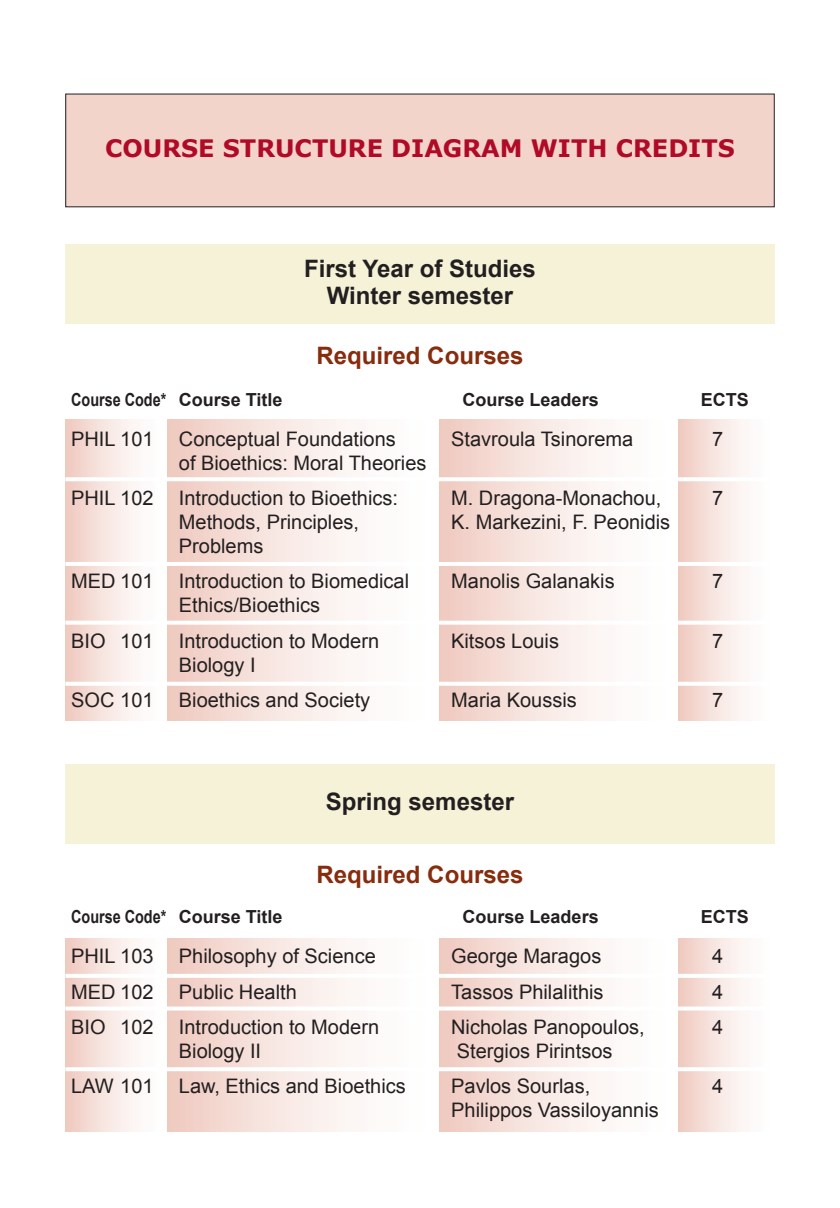
<style>
.page{position:relative;width:840px;height:1208px;background:#fff}
.page>*{position:absolute;margin:0;border:0;box-sizing:border-box;transform-origin:0 0}
.t1{font:700 24px/27.6px "Arial";color:#231f20;text-align:center}
.t2{font:700 24px "Verdana";color:#b00a27}
.t3{font:700 24px "Arial";color:#872c0d}
.t4{font:20px "Arial";color:#231f20}
.t5{font:700 18px "Arial";color:#231f20;scale:.8 1}
.t6{font:700 18px "Arial";color:#231f20}
</style>
<div class="page">
<div style="left:66px;top:94px;width:708px;height:113px;background:#f2d4cb"></div>
<div style="left:65px;top:764px;width:709px;height:79px;background:#f5f2d7"></div>
<div style="left:65px;top:244px;width:709px;height:80px;background:#f5f2d7"></div>
<p class="t2" style="left:105px;top:133px;width:631px">COURSE STRUCTURE DIAGRAM WITH CREDITS</p>
<p class="t1" style="left:304px;top:254px;width:233px">First Year of Studies<br>Winter semester</p>
<p class="t3" style="left:316px;top:342px;width:208px">Required Courses</p>
<p class="t5" style="left:71px;top:389px;width:266px">Course Code* Course Title</p>
<p class="t6" style="left:462px;top:389px;width:138px">Course Leaders</p>
<p class="t6" style="left:700px;top:389px;width:50px">ECTS</p>
<p class="t4" style="left:71px;top:427px;width:84px">PHIL 101</p>
<p class="t4" style="left:179px;top:427px;width:218px">Conceptual Foundations</p>
<p class="t4" style="left:451px;top:427px;width:183px">Stavroula Tsinorema</p>
<p class="t4" style="left:712px;top:427px;width:13px">7</p>
<p class="t4" style="left:179px;top:451px;width:249px">of Bioethics: Moral Theories</p>
<p class="t4" style="left:71px;top:487px;width:84px">PHIL 102</p>
<p class="t4" style="left:179px;top:487px;width:221px">Introduction to Bioethics:</p>
<p class="t4" style="left:451px;top:487px;width:212px">M. Dragona-Monachou,</p>
<p class="t4" style="left:712px;top:487px;width:13px">7</p>
<p class="t4" style="left:179px;top:511px;width:182px">Methods, Principles,</p>
<p class="t4" style="left:451px;top:511px;width:220px">K. Markezini, F. Peonidis</p>
<p class="t4" style="left:179px;top:535px;width:86px">Problems</p>
<p class="t4" style="left:71px;top:570px;width:84px">MED 101</p>
<p class="t4" style="left:179px;top:570px;width:232px">Introduction to Biomedical</p>
<p class="t4" style="left:451px;top:570px;width:165px">Manolis Galanakis</p>
<p class="t4" style="left:712px;top:570px;width:13px">7</p>
<p class="t4" style="left:179px;top:594px;width:143px">Ethics/Bioethics</p>
<p class="t4" style="left:71px;top:629px;width:84px">ΒΙΟ 101</p>
<p class="t4" style="left:179px;top:629px;width:202px">Introduction to Modern</p>
<p class="t4" style="left:451px;top:629px;width:109px">Kitsos Louis</p>
<p class="t4" style="left:712px;top:629px;width:13px">7</p>
<p class="t4" style="left:179px;top:653px;width:78px">Biology I</p>
<p class="t4" style="left:71px;top:689px;width:84px">SOC 101</p>
<p class="t4" style="left:179px;top:689px;width:193px">Bioethics and Society</p>
<p class="t4" style="left:451px;top:689px;width:127px">Maria Koussis</p>
<p class="t4" style="left:712px;top:689px;width:13px">7</p>
<p class="t1" style="left:326px;top:788px;width:190px">Spring semester</p>
<p class="t3" style="left:316px;top:861px;width:208px">Required Courses</p>
<p class="t5" style="left:71px;top:907px;width:266px">Course Code* Course Title</p>
<p class="t6" style="left:462px;top:907px;width:138px">Course Leaders</p>
<p class="t6" style="left:700px;top:907px;width:50px">ECTS</p>
<p class="t4" style="left:71px;top:945px;width:84px">PHIL 103</p>
<p class="t4" style="left:179px;top:945px;width:198px">Philosophy of Science</p>
<p class="t4" style="left:451px;top:945px;width:152px">George Maragos</p>
<p class="t4" style="left:712px;top:945px;width:13px">4</p>
<p class="t4" style="left:71px;top:981px;width:84px">MED 102</p>
<p class="t4" style="left:179px;top:981px;width:119px">Public Health</p>
<p class="t4" style="left:451px;top:981px;width:154px">Tassos Philalithis</p>
<p class="t4" style="left:712px;top:981px;width:13px">4</p>
<p class="t4" style="left:71px;top:1016px;width:84px">ΒΙΟ 102</p>
<p class="t4" style="left:179px;top:1016px;width:202px">Introduction to Modern</p>
<p class="t4" style="left:451px;top:1016px;width:195px">Nicholas Panopoulos,</p>
<p class="t4" style="left:712px;top:1016px;width:13px">4</p>
<p class="t4" style="left:179px;top:1040px;width:84px">Biology II</p>
<p class="t4" style="left:456px;top:1040px;width:157px">Stergios Pirintsos</p>
<p class="t4" style="left:71px;top:1075px;width:84px">LAW 101</p>
<p class="t4" style="left:179px;top:1075px;width:228px">Law, Ethics and Bioethics</p>
<p class="t4" style="left:451px;top:1075px;width:140px">Pavlos Sourlas,</p>
<p class="t4" style="left:712px;top:1075px;width:13px">4</p>
<p class="t4" style="left:451px;top:1099px;width:209px">Philippos Vassiloyannis</p>
</div>
